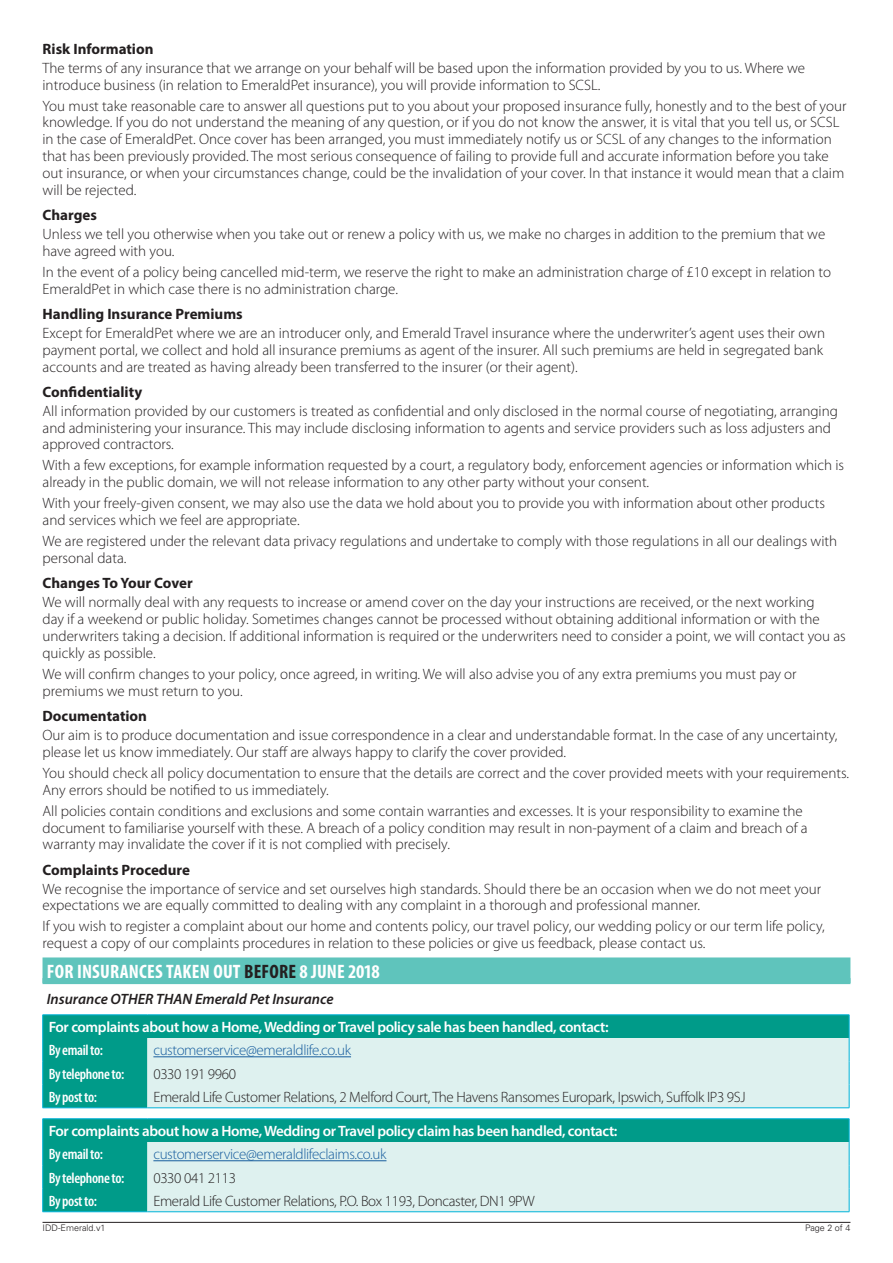
<style>
.page{position:relative;width:893px;height:1263px;background:#fff}
.page>*{position:absolute;margin:0;border:0;box-sizing:border-box;transform-origin:0 0}
.Heading_1_-_PWs{font:700 condensed 19.5px "Myriad Pro";letter-spacing:.01em;color:#fff}
.Body{font:300 15px/16.8px "Myriad Pro";color:#231f20}
.Table_Right_Column{font:300 15px "Myriad Pro";letter-spacing:-.025em;color:#231f20}
.Table_Left_Column{font:600 15px "Myriad Pro";letter-spacing:-.025em;color:#fff}
.Heading{font:700 15px "Myriad Pro";color:#231f20}
.Table_Right_Column-2{font:300 15px "Myriad Pro";letter-spacing:-.025em;color:#175d9e}
.Table_Left_Column-2{font:600 condensed 15px "Myriad Pro";letter-spacing:-.025em;color:#fff}
.Sub_Heading_Italic{font:italic 600 15px "Myriad Pro";color:#231f20}
.t1{font:300 9px "Univers LT Std";color:#231f20}
.s1{color:#231f20}
</style>
<div class="page">
<hr style="left:43px;top:1222px;width:807px;height:1px;background:#231f20">
<div style="left:43px;top:957px;width:807px;height:26px;background:#5fc4bc"></div>
<div style="left:43px;top:978px;width:807px;height:6px;background:#5fc4bc"></div>
<div style="left:43px;top:1015px;width:806px;height:92px;background:#009b89"></div>
<div style="left:147px;top:1038px;width:702px;height:69px;background:#def1ef"></div>
<hr style="left:43px;top:1014px;width:104px;height:1px;background:#00b3d9">
<hr style="left:147px;top:1014px;width:702px;height:1px;background:#00b3d9">
<svg style="left:42px;top:1015px;width:1px;height:92px"></svg>
<svg style="left:849px;top:1015px;width:1px;height:92px"></svg>
<hr style="left:43px;top:1107px;width:104px;height:1px;background:#00b3d9">
<hr style="left:147px;top:1107px;width:702px;height:1px;background:#00b3d9">
<hr style="left:153px;top:1056px;width:198px;height:1px;background:#175d9e">
<div style="left:43px;top:1119px;width:806px;height:92px;background:#009b89"></div>
<div style="left:147px;top:1142px;width:702px;height:69px;background:#def1ef"></div>
<hr style="left:43px;top:1118px;width:104px;height:1px;background:#00b3d9">
<hr style="left:147px;top:1118px;width:702px;height:1px;background:#00b3d9">
<svg style="left:42px;top:1119px;width:1px;height:92px"></svg>
<svg style="left:849px;top:1119px;width:1px;height:92px"></svg>
<hr style="left:43px;top:1211px;width:104px;height:1px;background:#00b3d9">
<hr style="left:147px;top:1211px;width:702px;height:1px;background:#00b3d9">
<hr style="left:153px;top:1160px;width:233px;height:1px;background:#175d9e">
<p class="Heading" style="left:43px;top:39px;width:113px">Risk Information</p>
<p class="Body" style="left:43px;top:60px;width:764px">The terms of any insurance that we arrange on your behalf will be based upon the information provided by you to us. Where we introduce business (in relation to EmeraldPet insurance), you will provide information to SCSL.</p>
<p class="Body" style="left:43px;top:97px;width:805px">You must take reasonable care to answer all questions put to you about your proposed insurance fully, honestly and to the best of your knowledge. If you do not understand the meaning of any question, or if you do not know the answer, it is vital that you tell us, or SCSL in the case of EmeraldPet. Once cover has been arranged, you must immediately notify us or SCSL of any changes to the information that has been previously provided. The most serious consequence of failing to provide full and accurate information before you take out insurance, or when your circumstances change, could be the invalidation of your cover. In that instance it would mean that a claim will be rejected.</p>
<p class="Heading" style="left:43px;top:205px;width:56px">Charges</p>
<p class="Body" style="left:43px;top:226px;width:784px">Unless we tell you otherwise when you take out or renew a policy with us, we make no charges in addition to the premium that we have agreed with you.</p>
<p class="Body" style="left:43px;top:264px;width:790px">In the event of a policy being cancelled mid-term, we reserve the right to make an administration charge of £10 except in relation to<br>EmeraldPet in which case there is no administration charge.</p>
<p class="Heading" style="left:43px;top:304px;width:202px">Handling Insurance Premiums</p>
<p class="Body" style="left:43px;top:325px;width:784px">Except for EmeraldPet where we are an introducer only, and Emerald Travel insurance where the underwriter’s agent uses their own payment portal, we collect and hold all insurance premiums as agent of the insurer. All such premiums are held in segregated bank accounts and are treated as having already been transferred to the insurer (or their agent).</p>
<p class="Heading" style="left:43px;top:382px;width:101px">Confidentiality</p>
<p class="Body" style="left:43px;top:403px;width:797px">All information provided by our customers is treated as confidential and only disclosed in the normal course of negotiating, arranging and administering your insurance. This may include disclosing information to agents and service providers such as loss adjusters and approved contractors.</p>
<p class="Body" style="left:43px;top:457px;width:803px">With a few exceptions, for example information requested by a court, a regulatory body, enforcement agencies or information which is already in the public domain, we will not release information to any other party without your consent.</p>
<p class="Body" style="left:43px;top:495px;width:784px">With your freely-given consent, we may also use the data we hold about you to provide you with information about other products and services which we feel are appropriate.</p>
<p class="Body" style="left:43px;top:533px;width:796px">We are registered under the relevant data privacy regulations and undertake to comply with those regulations in all our dealings with personal data.</p>
<p class="Heading" style="left:43px;top:573px;width:152px">Changes To Your Cover</p>
<p class="Body" style="left:43px;top:594px;width:805px">We will normally deal with any requests to increase or amend cover on the day your instructions are received, or the next working<br>day if a weekend or public holiday. Sometimes changes cannot be processed without obtaining additional information or with the underwriters taking a decision. If additional information is required or the underwriters need to consider a point, we will contact you as quickly as possible.</p>
<p class="Body" style="left:43px;top:666px;width:756px">We will confirm changes to your policy, once agreed, in writing. We will also advise you of any extra premiums you must pay or premiums we must return to you.</p>
<p class="Heading" style="left:43px;top:706px;width:106px">Documentation</p>
<p class="Body" style="left:43px;top:727px;width:796px">Our aim is to produce documentation and issue correspondence in a clear and understandable format. In the case of any uncertainty, please let us know immediately. Our staff are always happy to clarify the cover provided.</p>
<p class="Body" style="left:43px;top:765px;width:808px">You should check all policy documentation to ensure that the details are correct and the cover provided meets with your requirements.<br>Any errors should be notified to us immediately.</p>
<p class="Body" style="left:43px;top:802px;width:767px">All policies contain conditions and exclusions and some contain warranties and excesses. It is your responsibility to examine the document to familiarise yourself with these. A breach of a policy condition may result in non-payment of a claim and breach of a warranty may invalidate the cover if it is not complied with precisely.</p>
<p class="Heading" style="left:43px;top:860px;width:149px">Complaints Procedure</p>
<p class="Body" style="left:43px;top:880px;width:780px">We recognise the importance of service and set ourselves high standards. Should there be an occasion when we do not meet your expectations we are equally committed to dealing with any complaint in a thorough and professional manner.</p>
<p class="Body" style="left:43px;top:918px;width:784px">If you wish to register a complaint about our home and contents policy, our travel policy, our wedding policy or our term life policy, request a copy of our complaints procedures in relation to these policies or give us feedback, please contact us.</p>
<p class="Heading_1_-_PWs" style="left:47px;top:959px;width:334px">FOR INSURANCES TAKEN OUT <span class="s1">BEFORE</span> 8 JUNE 2018</p>
<p class="Sub_Heading_Italic" style="left:47px;top:989px;width:288px">Insurance OTHER THAN Emerald Pet Insurance</p>
<p class="Table_Left_Column" style="left:49px;top:1017px;width:561px">For complaints about how a Home, Wedding or Travel policy sale has been handled, contact:</p>
<p class="Table_Left_Column-2" style="left:49px;top:1042px;width:56px">By email to:</p>
<p class="Table_Right_Column-2" style="left:153px;top:1042px;width:199px">customerservice@emeraldlife.co.uk</p>
<p class="Table_Left_Column-2" style="left:49px;top:1065px;width:77px">By telephone to:</p>
<p class="Table_Right_Column" style="left:153px;top:1065px;width:84px">0330 191 9960</p>
<p class="Table_Left_Column-2" style="left:49px;top:1089px;width:50px">By post to:</p>
<p class="Table_Right_Column" style="left:153px;top:1088px;width:594px">Emerald Life Customer Relations, 2 Melford Court, The Havens Ransomes Europark, Ipswich, Suffolk IP3 9SJ</p>
<p class="Table_Left_Column" style="left:49px;top:1121px;width:570px">For complaints about how a Home, Wedding or Travel policy claim has been handled, contact:</p>
<p class="Table_Left_Column-2" style="left:49px;top:1146px;width:56px">By email to:</p>
<p class="Table_Right_Column-2" style="left:153px;top:1146px;width:235px">customerservice@emeraldlifeclaims.co.uk</p>
<p class="Table_Left_Column-2" style="left:49px;top:1169px;width:77px">By telephone to:</p>
<p class="Table_Right_Column" style="left:153px;top:1169px;width:84px">0330 041 2113</p>
<p class="Table_Left_Column-2" style="left:49px;top:1192px;width:50px">By post to:</p>
<p class="Table_Right_Column" style="left:153px;top:1192px;width:383px">Emerald Life Customer Relations, P.O. Box 1193, Doncaster, DN1 9PW</p>
<p class="t1" style="left:43px;top:1222px;width:65px">IDD-Emerald.v1</p>
<p class="t1" style="left:805px;top:1222px;width:47px">Page 2 of 4</p>
</div>
